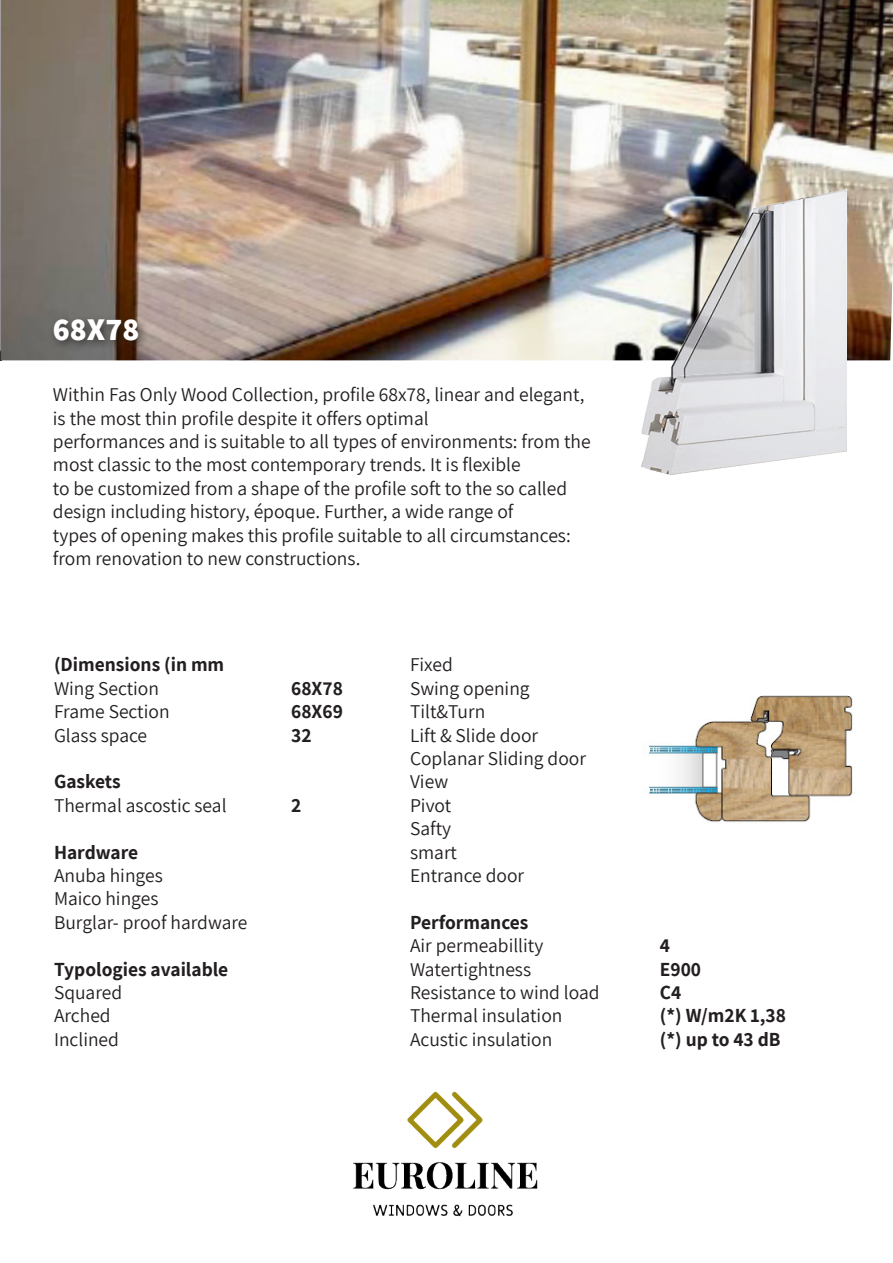
<style>
.page{position:relative;width:893px;height:1263px;background:#fff}
.page>*{position:absolute;margin:0;border:0;box-sizing:border-box;transform-origin:0 0}
.t1{font:800 31.5px "Assistant";color:#fff}
.t2{font:19.5px/23.4px "Assistant";color:#231f20}
.t3{font:700 19.5px "Assistant";color:#231f20}
</style>
<div class="page">
<img style="left:353px;top:1091px;width:185px;height:126px">
<img style="left:0;top:0;width:893px;height:360px">
<img style="left:648px;top:695px;width:205px;height:127px">
<div style="left:49px;top:315px;width:100px;height:36px;background:#231f20;opacity:.75"></div>
<img style="left:538px;top:152px;width:330px;height:323px">
<p class="t1" style="left:53px;top:308px;width:88px">68X78</p>
<p class="t2" style="left:53px;top:382px;width:533px">Within Fas Only Wood Collection, profile 68x78, linear and elegant, is the most thin profile despite it offers optimal</p>
<p class="t2" style="left:53px;top:429px;width:539px">performances and is suitable to all types of environments: from the most classic to the most contemporary trends isIt. flexible</p>
<p class="t2" style="left:53px;top:476px;width:516px">to be customized from a shape of the profile soft to the so called design including history, époque. Further a, wide range of</p>
<p class="t2" style="left:53px;top:522px;width:519px">types of opening makes this profile suitable to all circumstances: from renovation to new constructions.</p>
<p class="t3" style="left:54px;top:651px;width:172px">(Dimensions (in mm</p>
<p class="t2" style="left:54px;top:676px;width:107px">Wing Section</p>
<p class="t2" style="left:54px;top:699px;width:117px">Frame Section</p>
<p class="t2" style="left:54px;top:722px;width:95px">Glass space</p>
<p class="t3" style="left:54px;top:768px;width:68px">Gaskets</p>
<p class="t2" style="left:54px;top:793px;width:174px">Thermal ascostic seal</p>
<p class="t3" style="left:54px;top:839px;width:86px">Hardware</p>
<p class="t2" style="left:54px;top:863px;width:110px">Anuba hinges</p>
<p class="t2" style="left:54px;top:886px;width:106px">Maico hinges</p>
<p class="t2" style="left:54px;top:910px;width:195px">Burglar- proof hardware</p>
<p class="t3" style="left:54px;top:956px;width:176px">Typologies available</p>
<p class="t2" style="left:54px;top:980px;width:70px">Squared</p>
<p class="t2" style="left:54px;top:1003px;width:58px">Arched</p>
<p class="t2" style="left:54px;top:1027px;width:66px">Inclined</p>
<p class="t3" style="left:291px;top:675px;width:53px">68X78</p>
<p class="t3" style="left:291px;top:698px;width:53px">68X69</p>
<p class="t3" style="left:291px;top:722px;width:22px">32</p>
<p class="t3" style="left:291px;top:792px;width:12px">2</p>
<p class="t2" style="left:410px;top:652px;width:44px">Fixed</p>
<p class="t2" style="left:410px;top:676px;width:121px">Swing opening</p>
<p class="t2" style="left:410px;top:699px;width:77px">Tilt&amp;Turn</p>
<p class="t2" style="left:410px;top:722px;width:130px">Lift &amp; Slide door</p>
<p class="t2" style="left:410px;top:746px;width:178px">Coplanar Sliding door</p>
<p class="t2" style="left:410px;top:769px;width:40px">View</p>
<p class="t2" style="left:410px;top:793px;width:43px">Pivot</p>
<p class="t2" style="left:410px;top:816px;width:43px">Safty</p>
<p class="t2" style="left:410px;top:839px;width:49px">smart</p>
<p class="t2" style="left:410px;top:863px;width:116px">Entrance door</p>
<p class="t3" style="left:410px;top:909px;width:120px">Performances</p>
<p class="t2" style="left:410px;top:933px;width:135px">Air permeabillity</p>
<p class="t2" style="left:410px;top:956px;width:123px">Watertightness</p>
<p class="t2" style="left:410px;top:980px;width:191px">Resistance to wind load</p>
<p class="t2" style="left:410px;top:1003px;width:154px">Thermal insulation</p>
<p class="t2" style="left:410px;top:1027px;width:144px">Acustic insulation</p>
<p class="t3" style="left:660px;top:932px;width:12px">4</p>
<p class="t3" style="left:660px;top:956px;width:43px">E900</p>
<p class="t3" style="left:660px;top:979px;width:23px">4C</p>
<p class="t3" style="left:660px;top:1002px;width:128px">)*( W m/ K2 1,38</p>
<p class="t3" style="left:660px;top:1026px;width:122px">)*( up to 43 dB</p>
</div>
